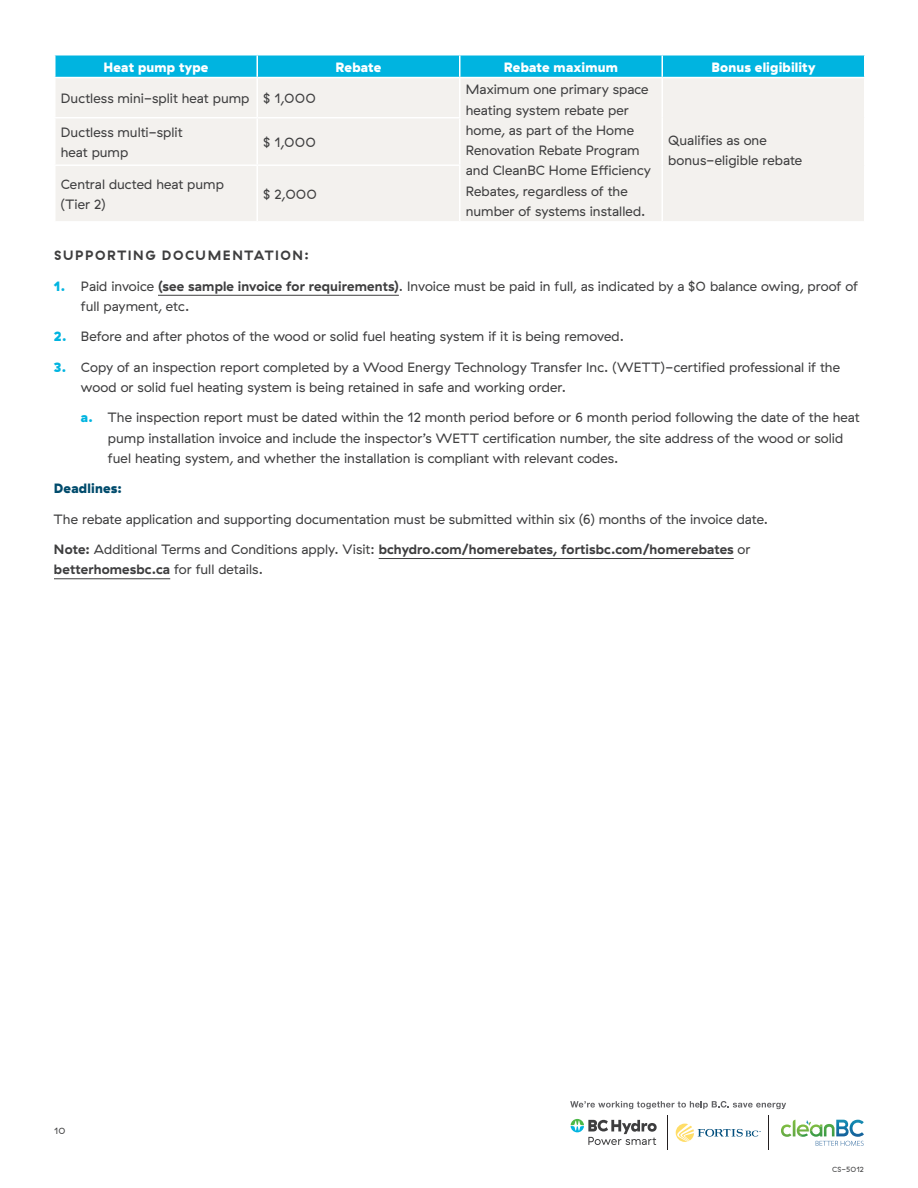
<style>
.page{position:relative;width:918px;height:1188px;background:#fff}
.page>*{position:absolute;margin:0;border:0;box-sizing:border-box;transform-origin:0 0}
.t1{font:13.5px/20.2px "GT Haptik";letter-spacing:.005em;color:#3e3e3f}
.t2{font:700 13.5px/20.2px "GT Haptik";letter-spacing:.01em;color:#3e3e3f}
.t3{font:900 13.5px "GT Haptik";letter-spacing:.01em;color:#fff}
.t4{font:700 13.5px "GT Haptik";letter-spacing:.115em;color:#3e3e3f}
.t5{font:900 13.5px "GT Haptik";letter-spacing:.01em;color:#004b6c}
.t6{font:9px "GT Haptik";color:#3e3e3f}
.t7{font:7.5px "GT Haptik";letter-spacing:.02em;color:#3e3e3f}
.s1{font-weight:900;color:#00b4e0}
.s2{font-weight:700}
.s3{font-weight:400}
</style>
<div class="page">
<svg style="left:570px;top:1101px;width:216px;height:8px"></svg>
<svg style="left:676px;top:1124px;width:85px;height:18px"></svg>
<hr style="left:668px;top:1116px;width:1px;height:34px;background:#231f20">
<hr style="left:768px;top:1116px;width:1px;height:34px;background:#231f20">
<svg style="left:571px;top:1119px;width:86px;height:26px"></svg>
<svg style="left:781px;top:1120px;width:83px;height:26px"></svg>
<hr style="left:158px;top:295px;width:241px;height:1px;background:#3e3e3f">
<hr style="left:379px;top:558px;width:355px;height:1px;background:#3e3e3f">
<hr style="left:54px;top:578px;width:116px;height:1px;background:#3e3e3f">
<div style="left:56px;top:78px;width:808px;height:143px;background:#f3f1ee"></div>
<svg style="left:55px;top:55px;width:809px;height:22px;background:#09b6e1"></svg>
<hr style="left:256px;top:78px;width:2px;height:39px;background:#fff">
<hr style="left:459px;top:78px;width:1px;height:39px;background:#fff">
<hr style="left:662px;top:78px;width:1px;height:40px;background:#fff">
<hr style="left:54px;top:117px;width:203px;height:1px;background:#fff">
<hr style="left:257px;top:117px;width:203px;height:1px;background:#fff">
<hr style="left:256px;top:118px;width:2px;height:46px;background:#fff">
<hr style="left:459px;top:118px;width:1px;height:46px;background:#fff">
<hr style="left:662px;top:118px;width:1px;height:47px;background:#fff">
<hr style="left:54px;top:164px;width:203px;height:2px;background:#fff">
<hr style="left:257px;top:164px;width:203px;height:2px;background:#fff">
<hr style="left:256px;top:166px;width:2px;height:55px;background:#fff">
<hr style="left:459px;top:166px;width:1px;height:55px;background:#fff">
<hr style="left:662px;top:165px;width:1px;height:56px;background:#fff">
<p class="t3" style="left:103px;top:58px;width:107px">Heat pump type</p>
<p class="t3" style="left:336px;top:58px;width:47px">Rebate</p>
<p class="t3" style="left:504px;top:58px;width:116px">Rebate maximum</p>
<p class="t3" style="left:711px;top:58px;width:106px">Bonus eligibility</p>
<p class="t1" style="left:61px;top:88px;width:257px">Ductless mini-split heat pump $ 1,000</p>
<p class="t1" style="left:466px;top:80px;width:187px">Maximum one primary space heating system rebate per home, as part of the Home<br>Renovation Rebate Program and CleanBC Home Efficiency<br>Rebates, regardless of the number of systems installed.</p>
<p class="t1" style="left:61px;top:122px;width:123px">Ductless multi-split heat pump</p>
<p class="t1" style="left:263px;top:132px;width:54px">$ 1,000</p>
<p class="t1" style="left:61px;top:174px;width:165px">Central ducted heat pump (Tier 2)</p>
<p class="t1" style="left:263px;top:184px;width:55px">$ 2,000</p>
<p class="t1" style="left:668px;top:130px;width:135px">Qualifies as one bonus-eligible rebate</p>
<p class="t4" style="left:54px;top:247px;width:256px">SUPPORTING DOCUMENTATION:</p>
<p class="t1" style="left:81px;top:276px;width:779px;text-indent:-27px"><span class="s1">1.</span> Paid invoice <span class="s2">(see sample invoice for requirements)</span>. Invoice must be paid in full, as indicated by a $0 balance owing, proof of full payment, etc.</p>
<p class="t1" style="left:54px;top:327px;width:572px"><span class="s1">2.</span> Before and after photos of the wood or solid fuel heating system if it is being removed.</p>
<p class="t1" style="left:81px;top:357px;width:761px;text-indent:-27px"><span class="s1">3.</span> Copy of an inspection report completed by a Wood Energy Technology Transfer Inc. (WETT)-certified professional if the wood or solid fuel heating system is being retained in safe and working order.</p>
<p class="t1" style="left:108px;top:408px;width:753px;text-indent:-27px"><span class="s1">a.</span> The inspection report must be dated within the 12 month period before or 6 month period following the date of the heat pump installation invoice and include the inspector’s WETT certification number, the site address of the wood or solid fuel heating system, and whether the installation is compliant with relevant codes.</p>
<p class="t5" style="left:54px;top:480px;width:69px">Deadlines:</p>
<p class="t1" style="left:54px;top:509px;width:716px">The rebate application and supporting documentation must be submitted within six (6) months of the invoice date.</p>
<p class="t2" style="left:54px;top:539px;width:698px">Note: <span class="s3">Additional Terms and Conditions apply. Visit:</span> bchydro.com/homerebates, fortisbc.com/homerebates <span class="s3">or </span>betterhomesbc.ca <span class="s3">for full details.</span></p>
<p class="t6" style="left:54px;top:1126px;width:13px">10</p>
<p class="t7" style="left:832px;top:1165px;width:33px">CS-5012</p>
</div>
